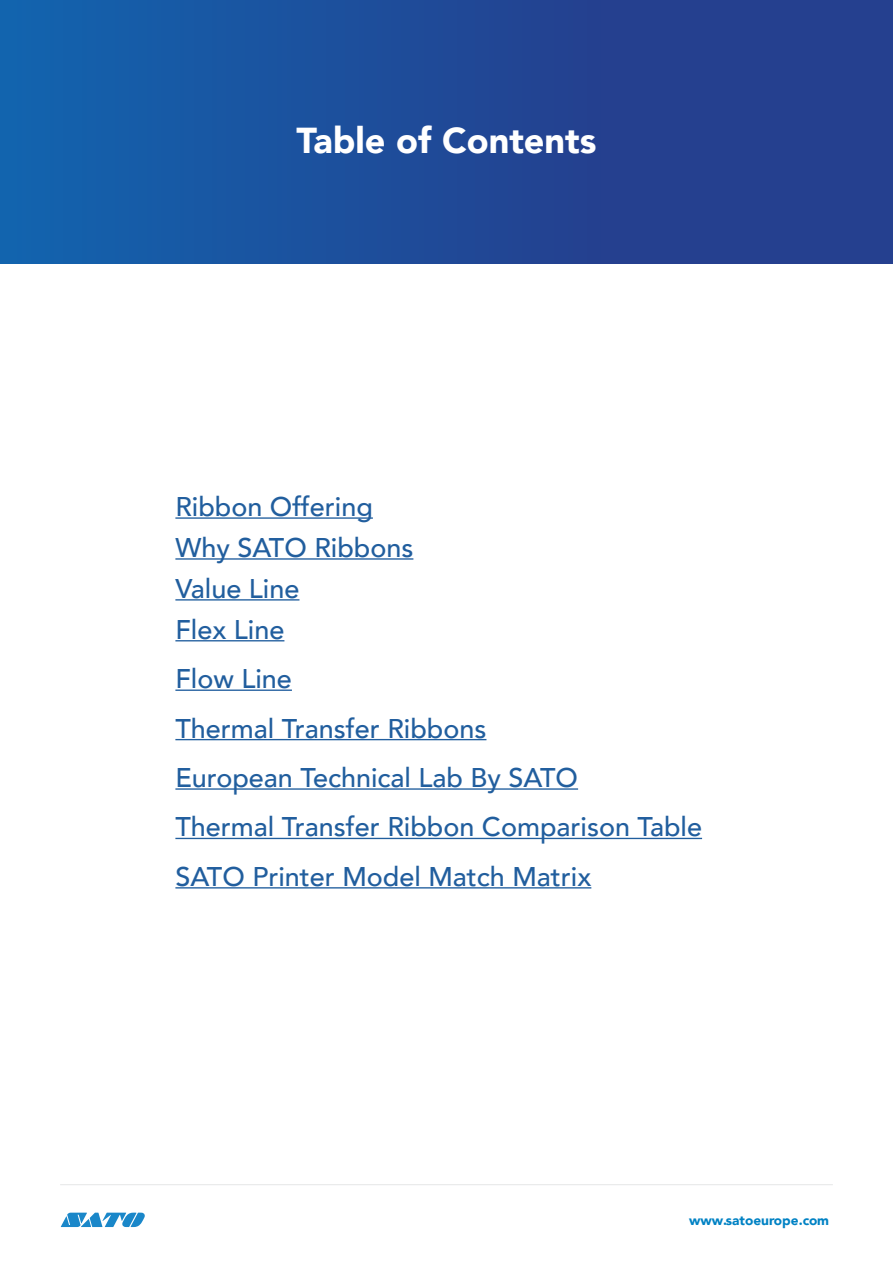
<style>
.page{position:relative;width:893px;height:1263px;background:#fff}
.page>*{position:absolute;margin:0;border:0;box-sizing:border-box;transform-origin:0 0}
.t1{font:900 36px "Avenir";color:#fff}
.t2{font:500 27px/49.3px "Avenir";color:#215e9e}
.t3{font:900 13.5px "Avenir";color:#0082c4}
</style>
<div class="page">
<div style="left:0;top:0;width:893px;height:264px;background:#25408f"></div>
<div style="left:0;top:0;width:678px;height:264px;background:linear-gradient(to right,#1264ae,#263c8c)"></div>
<svg style="left:61px;top:1212px;width:84px;height:15px"></svg>
<hr style="left:60px;top:1184px;width:773px;height:1px;background:#e5e6e7">
<hr style="left:175px;top:517px;width:198px;height:2px;background:#215e9e">
<hr style="left:175px;top:558px;width:238px;height:2px;background:#215e9e">
<hr style="left:175px;top:599px;width:124px;height:1px;background:#215e9e">
<hr style="left:175px;top:640px;width:109px;height:1px;background:#215e9e">
<hr style="left:175px;top:689px;width:117px;height:2px;background:#215e9e">
<hr style="left:175px;top:739px;width:311px;height:1px;background:#215e9e">
<hr style="left:175px;top:788px;width:403px;height:2px;background:#215e9e">
<hr style="left:175px;top:838px;width:527px;height:1px;background:#215e9e">
<hr style="left:175px;top:887px;width:416px;height:1px;background:#215e9e">
<h1 class="t1" style="left:296px;top:110px;width:302px">Table of Contents</h1>
<p class="t2" style="left:175px;top:485px;width:240px;line-height:41px">Ribbon Offering<br>Why SATO Ribbons<br>Value Line<br>Flex Line</p>
<p class="t2" style="left:175px;top:653px;width:528px">Flow Line<br>Thermal Transfer Ribbons<br>European Technical Lab By SATO<br>Thermal Transfer Ribbon Comparison Table<br>SATO Printer Model Match Matrix</p>
<p class="t3" style="left:689px;top:1209px;width:141px">www.satoeurope.com</p>
</div>
